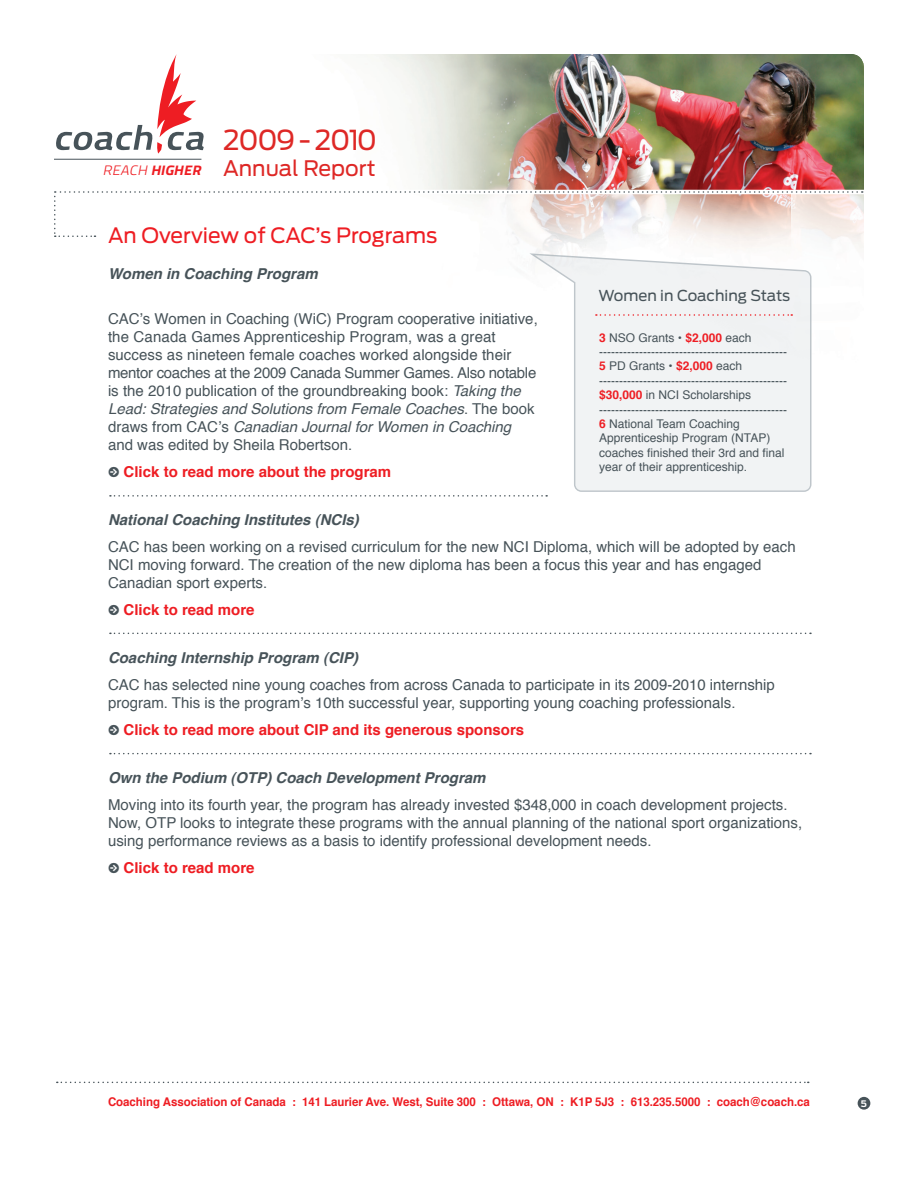
<style>
.page{position:relative;width:918px;height:1188px;background:#fff}
.page>*{position:absolute;margin:0;border:0;box-sizing:border-box;transform-origin:0 0}
.t1{font:27.3px "Antenna";letter-spacing:-.05em;color:#de2826}
.t2{font:21.3px "Antenna";color:#de2826}
.t3{font:21px "Antenna";color:#ee1d23}
.t4{font:15px/18px "Helvetica";color:#475359}
.t5{font:italic 700 15px "Helvetica";color:#475359}
.t6{font:700 15px "Helvetica";color:#ee1d23}
.t7{font:15px "Antenna";color:#475359}
.t8{font:italic 13.65px "Titillium Maps 26 L 999 wt";color:#ee1d23;scale:1.09 1}
.t9{font:12px/14.4px "Helvetica";color:#475359}
.t10{font:700 12px "Helvetica";letter-spacing:-.005em;color:#ee1d23;scale:.96 1}
.t11{font:700 9px "Antenna";color:#fff}
.s1{font-family:"Titillium Maps 26 L 250 wt"}
.s2{font-style:italic}
.s3{font-family:"Klavika Bold Arrows";font-weight:400;color:#475359}
.s4{font-weight:700;color:#ee1d23}
</style>
<div class="page">
<img style="left:54px;top:54px;width:810px;height:443px">
<svg style="left:55px;top:54px;width:149px;height:100px"></svg>
<hr style="left:54px;top:159px;width:147px;height:1px;background:#475359">
<hr style="left:55px;top:190px;width:809px;height:4px;background:#fff">
<svg style="left:54px;top:191px;width:809px;height:46px"></svg>
<svg style="left:57px;top:1082px;width:752px;height:1px"></svg>
<svg style="left:110px;top:495px;width:437px;height:2px"></svg>
<svg style="left:110px;top:633px;width:701px;height:1px"></svg>
<div style="left:858px;top:1097px;width:12px;height:13px;background:#475359;border-radius:50%"></div>
<svg style="left:110px;top:753px;width:701px;height:1px"></svg>
<img style="left:529px;top:253px;width:283px;height:239px">
<svg style="left:596px;top:314px;width:196px;height:2px"></svg>
<p class="t8" style="left:102px;top:160px;width:95px"><span class="s1">REACH</span> HIGHER</p>
<h1 class="t1" style="left:223px;top:124px;width:156px">2009 - 2010</h1>
<h2 class="t2" style="left:223px;top:155px;width:154px">Annual Report</h2>
<h3 class="t3" style="left:108px;top:223px;width:331px">An Overview of CAC’s Programs</h3>
<p class="t5" style="left:108px;top:262px;width:211px">Women in Coaching Program</p>
<p class="t4" style="left:108px;top:310px;width:431px">CAC’s Women in Coaching (WiC) Program cooperative initiative, the Canada Games Apprenticeship Program, was a great success as nineteen female coaches worked alongside their mentor coaches at the 2009 Canada Summer Games. Also notable is the 2010 publication of the groundbreaking book: <span class="s2">Taking the Lead: Strategies and Solutions from Female Coaches</span>. The book draws from CAC’s <span class="s2">Canadian Journal for Women in Coaching </span>and was edited by Sheila Robertson.</p>
<p class="t6" style="left:108px;top:460px;width:285px"><span class="s3">R</span> Click to read more about the program</p>
<p class="t5" style="left:108px;top:508px;width:252px">National Coaching Institutes (NCIs)</p>
<p class="t4" style="left:108px;top:538px;width:689px">CAC has been working on a revised curriculum for the new NCI Diploma, which will be adopted by each<br>NCI moving forward. The creation of the new diploma has been a focus this year and has engaged<br>Canadian sport experts.</p>
<p class="t6" style="left:108px;top:598px;width:148px"><span class="s3">R</span> Click to read more</p>
<p class="t5" style="left:108px;top:646px;width:252px">Coaching Internship Program (CIP)</p>
<p class="t4" style="left:108px;top:676px;width:668px">CAC has selected nine young coaches from across Canada to participate in its 2009-2010 internship program. This is the program’s 10th successful year, supporting young coaching professionals.</p>
<p class="t6" style="left:108px;top:718px;width:418px"><span class="s3">R</span> Click to read more about CIP and its generous sponsors</p>
<p class="t5" style="left:108px;top:766px;width:379px">Own the Podium (OTP) Coach Development Program</p>
<p class="t4" style="left:108px;top:796px;width:696px">Moving into its fourth year, the program has already invested $348,000 in coach development projects.<br>Now, OTP looks to integrate these programs with the annual planning of the national sport organizations, using performance reviews as a basis to identify professional development needs.</p>
<p class="t6" style="left:108px;top:856px;width:148px"><span class="s3">R</span> Click to read more</p>
<p class="t7" style="left:598px;top:287px;width:193px">Women in Coaching Stats</p>
<p class="t9" style="left:599px;top:331px;width:189px"><span class="s4">3</span> NSO Grants • <span class="s4">$2,000</span> each ----------------------------------------------- <span class="s4">5</span> PD Grants • <span class="s4">$2,000</span> each ----------------------------------------------- <span class="s4">$30,000</span> in NCI Scholarships ----------------------------------------------- <span class="s4">6</span> National Team Coaching Apprenticeship Program (NTAP) coaches finished their 3rd and final year of their apprenticeship.</p>
<p class="t10" style="left:108px;top:1093px;width:733px">Coaching Association of Canada : 141 Laurier Ave. West, Suite 300 : Ottawa, ON : K1P 5J3 : 613.235.5000 : coach@coach.ca</p>
<p class="t11" style="left:861px;top:1098px;width:8px">5</p>
</div>
